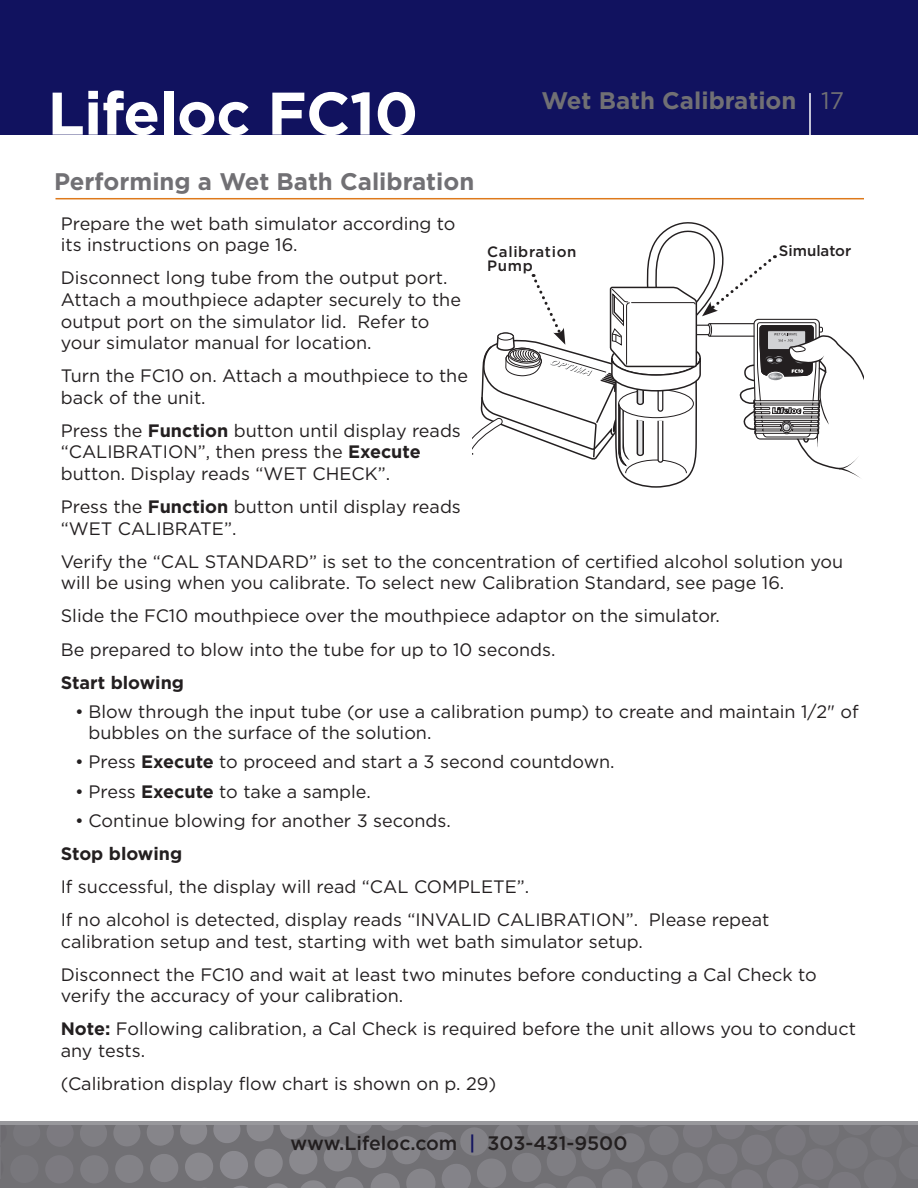
<style>
.page{position:relative;width:918px;height:1188px;background:#fff}
.page>*{position:absolute;margin:0;border:0;box-sizing:border-box;transform-origin:0 0}
.t1{font:700 60px "Gotham";letter-spacing:-.01em;color:#fff}
.t2{font:700 24px "Gotham";color:#717074}
.t3{font:24px "Gotham";color:#717074}
.t4{font:500 19.5px "Gotham";color:#231f20}
.t5{font:18px/21.6px "Gotham";color:#231f20}
.t6{font:700 18px "Gotham";color:#231f20}
.t7{font:500 15px/14.2px "Gotham";letter-spacing:.045em;color:#231f20}
.t8{font:500 15px "Gotham";color:#231f20}
.s1{font-weight:700}
.s2{color:#11125f}
</style>
<div class="page">
<hr style="left:0;top:0;width:1px;height:134px;background:#11125f">
<div style="left:1px;top:0;width:917px;height:134px;background:#11125f"></div>
<hr style="left:0;top:1124px;width:1px;height:64px;background:#717074">
<div style="left:1px;top:1124px;width:917px;height:64px;background:#78777c"></div>
<svg style="left:113px;top:1125px;width:706px;height:63px"></svg>
<div style="left:80px;top:1155px;width:29px;height:29px;background:#7f7e83;border-radius:50%"></div>
<svg style="left:0;top:1121px;width:73px;height:62px"></svg>
<hr style="left:1px;top:1121px;width:917px;height:4px;background:#98989c">
<hr style="left:809px;top:93px;width:2px;height:64px;background:#fff">
<hr style="left:56px;top:198px;width:808px;height:1px;background:#de791b">
<svg style="left:472px;top:222px;width:392px;height:266px"></svg>
<h1 class="t1" style="left:48px;top:74px;width:372px">Lifeloc FC10</h1>
<h2 class="t2" style="left:54px;top:165px;width:422px">Performing a Wet Bath Calibration</h2>
<h2 class="t2" style="left:542px;top:85px;width:257px">Wet Bath Calibration</h2>
<h2 class="t3" style="left:821px;top:85px;width:24px">17</h2>
<p class="t5" style="left:61px;top:212px;width:396px">Prepare the wet bath simulator according to its instructions on page 16.</p>
<p class="t5" style="left:61px;top:267px;width:402px">Disconnect long tube from the output port.<br>Attach a mouthpiece adapter securely to the output port on the simulator lid. Refer to your simulator manual for location.</p>
<p class="t5" style="left:61px;top:365px;width:409px">Turn the FC10 on. Attach a mouthpiece to the back of the unit.</p>
<p class="t5" style="left:61px;top:419px;width:402px">Press the <span class="s1">Function</span> button until display reads “CALIBRATION”, then press the <span class="s1">Execute </span>button. Display reads “Wet Check</p>
<p class="t7" style="left:487px;top:244px;width:91px">Calibration<br>Pump</p>
<p class="t8" style="left:779px;top:241px;width:74px">Simulator</p>
<p class="t5" style="left:61px;top:457px;width:402px;line-height:33px;text-indent:317px">”.<br>Press the <span class="s1">Function</span> button until display reads</p>
<p class="t5" style="left:61px;top:511px;width:177px;line-height:33px">“WET CALIBRATE”.<br>Verify the “Cal Standard</p>
<p class="t5" style="left:61px;top:550px;width:784px;text-indent:248px">” is set to the concentration of certified alcohol solution you will be using when you calibrate. To select new Calibration Standard, see page 16.</p>
<p class="t5" style="left:61px;top:599px;width:661px;line-height:33px">Slide the FC10 mouthpiece over the mouthpiece adaptor on the simulator.<br>Be prepared to blow into the tube for up to 10 seconds.</p>
<p class="t6" style="left:61px;top:670px;width:125px">Start blowing</p>
<p class="t5" style="left:89px;top:700px;width:772px;text-indent:-14px">• Blow through the input tube (or use a calibration pump) to create and maintain 1/2" of bubbles on the surface of the solution.</p>
<p class="t5" style="left:75px;top:751px;width:541px">• Press <span class="s1">Execute</span> to proceed and start a 3 second countdown.</p>
<p class="t5" style="left:75px;top:780px;width:297px">• Press <span class="s1">Execute</span> to take a sample.</p>
<p class="t5" style="left:75px;top:809px;width:377px">• Continue blowing for another 3 seconds.</p>
<p class="t6" style="left:61px;top:842px;width:123px">Stop blowing</p>
<p class="t5" style="left:61px;top:870px;width:710px;line-height:33px">If successful, the display will read “CAL COMPLETE”.<br>If no alcohol is detected, display reads “INVALID CALIBRATION”. Please repeat</p>
<p class="t5" style="left:61px;top:924px;width:757px;line-height:33px">calibration setup and test, starting with wet bath simulator setup.<br>Disconnect the FC10 and wait at least two minutes before conducting a Cal Check to</p>
<p class="t5" style="left:61px;top:979px;width:797px;line-height:33px">verify the accuracy of your calibration.<br><span class="s1">Note:</span> Following calibration, a Cal Check is required before the unit allows you to conduct</p>
<p class="t5" style="left:61px;top:1034px;width:437px;line-height:33px">any tests.<br>(Calibration display flow chart is shown on p. 29)</p>
<p class="t4" style="left:291px;top:1131px;width:338px">www.Lifeloc.com <span class="s2">|</span> 303-431-9500</p>
</div>
